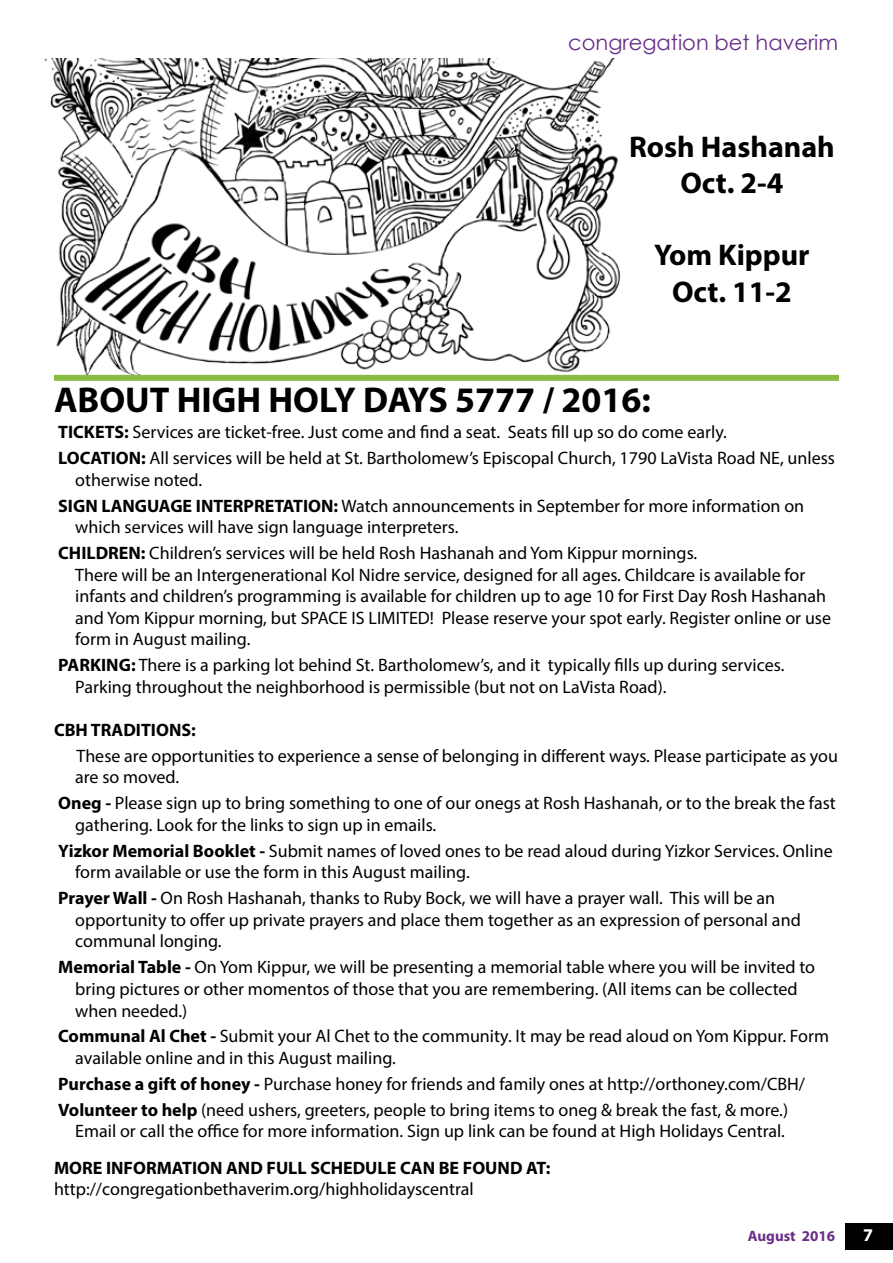
<style>
.page{position:relative;width:893px;height:1263px;background:#fff}
.page>*{position:absolute;margin:0;border:0;box-sizing:border-box;transform-origin:0 0}
.t1{font:700 36px "Myriad Pro";color:#000}
.t2{font:700 30px/36px "Myriad Pro";color:#000;text-align:center}
.t3{font:21px "Century Gothic";color:#682d85}
.t4{font:18px/21.6px "Myriad Pro";color:#000}
.t5{font:700 18px "Myriad Pro";color:#000}
.t6{font:700 18px "Myriad Pro";color:#fff}
.t7{font:700 15px "Myriad Pro";color:#682d85}
.s1{font-weight:700}
</style>
<div class="page">
<div style="left:846px;top:1223px;width:47px;height:26px;background:#000"></div>
<img style="left:44px;top:58px;width:590px;height:317px">
<div style="left:54px;top:375px;width:785px;height:6px;background:#89bc40"></div>
<p class="t3" style="left:568px;top:28px;width:271px">congregation bet haverim</p>
<h2 class="t2" style="left:629px;top:128px;width:207px">Rosh Hashanah<br>Oct. 2-4</h2>
<h2 class="t2" style="left:654px;top:236px;width:157px">Yom Kippur<br>Oct. 11-2</h2>
<h1 class="t1" style="left:54px;top:377px;width:598px">ABOUT HIGH HOLY DAYS 5777 / 2016:</h1>
<p class="t4" style="left:58px;top:419px;width:778px;line-height:25.8px"><span class="s1">TICKETS:</span> Services are ticket-free. Just come and find a seat. Seats fill up so do come early.<br><span class="s1">LOCATION:</span> All services will be held at St. Bartholomew’s Episcopal Church, 1790 LaVista Road NE, unless</p>
<p class="t4" style="left:58px;top:466px;width:747px;line-height:25.8px;text-indent:17px">otherwise noted.<br><span class="s1">SIGN LANGUAGE INTERPRETATION:</span> Watch announcements in September for more information on</p>
<p class="t4" style="left:58px;top:514px;width:641px;line-height:25.8px;text-indent:17px">which services will have sign language interpreters.<br><span class="s1">CHILDREN:</span> Children’s services will be held Rosh Hashanah and Yom Kippur mornings.</p>
<p class="t4" style="left:75px;top:563px;width:757px">There will be an Intergenerational Kol Nidre service, designed for all ages. Childcare is available for infants and children’s programming is available for children up to age 10 for First Day Rosh Hashanah and Yom Kippur morning, but SPACE IS LIMITED! Please reserve your spot early. Register online or use form in August mailing.</p>
<p class="t4" style="left:75px;top:654px;width:711px;text-indent:-17px"><span class="s1">PARKING:</span> There is a parking lot behind St. Bartholomew’s, and it typically fills up during services.<br>Parking throughout the neighborhood is permissible (but not on LaVista Road).</p>
<p class="t5" style="left:54px;top:718px;width:143px">CBH TRADITIONS:</p>
<p class="t4" style="left:75px;top:745px;width:764px">These are opportunities to experience a sense of belonging in different ways. Please participate as you are so moved.</p>
<p class="t4" style="left:75px;top:792px;width:762px;text-indent:-17px"><span class="s1">Oneg -</span> Please sign up to bring something to one of our onegs at Rosh Hashanah, or to the break the fast gathering. Look for the links to sign up in emails.</p>
<p class="t4" style="left:75px;top:840px;width:759px;text-indent:-17px"><span class="s1">Yizkor Memorial Booklet -</span> Submit names of loved ones to be read aloud during Yizkor Services. Online form available or use the form in this August mailing.</p>
<p class="t4" style="left:75px;top:887px;width:727px;text-indent:-17px"><span class="s1">Prayer Wall -</span> On Rosh Hashanah, thanks to Ruby Bock, we will have a prayer wall. This will be an opportunity to offer up private prayers and place them together as an expression of personal and communal longing.</p>
<p class="t4" style="left:75px;top:956px;width:741px;text-indent:-17px"><span class="s1">Memorial Table -</span> On Yom Kippur, we will be presenting a memorial table where you will be invited to bring pictures or other momentos of those that you are remembering. (All items can be collected when needed.)</p>
<p class="t4" style="left:75px;top:1025px;width:755px;text-indent:-17px"><span class="s1">Communal Al Chet -</span> Submit your Al Chet to the community. It may be read aloud on Yom Kippur. Form available online and in this August mailing.</p>
<p class="t4" style="left:58px;top:1070px;width:748px;line-height:25.8px"><span class="s1">Purchase a gift of honey -</span> Purchase honey for friends and family ones at http://orthoney.com/CBH/<br><span class="s1">Volunteer to help</span> (need ushers, greeters, people to bring items to oneg &amp; break the fast, &amp; more.)</p>
<p class="t4" style="left:75px;top:1120px;width:711px">Email or call the office for more information. Sign up link can be found at High Holidays Central.</p>
<p class="t5" style="left:54px;top:1156px;width:498px">MORE INFORMATION AND FULL SCHEDULE CAN BE FOUND AT:</p>
<p class="t4" style="left:54px;top:1178px;width:421px">http://congregationbethaverim.org/highholidayscentral</p>
<p class="t7" style="left:748px;top:1226px;width:89px">August 2016</p>
<p class="t6" style="left:863px;top:1223px;width:11px">7</p>
</div>
